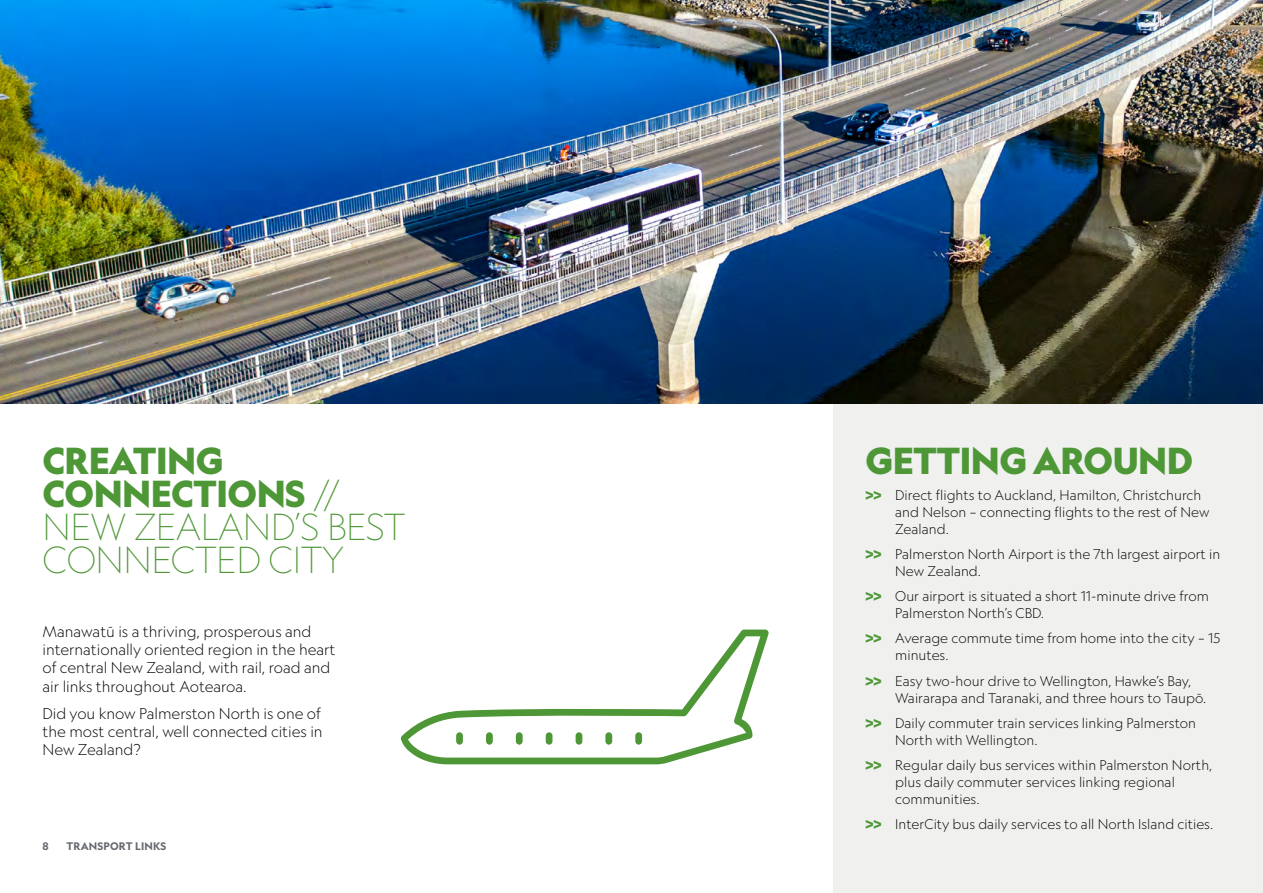
<style>
.page{position:relative;width:1263px;height:893px;background:#fff}
.page>*{position:absolute;margin:0;border:0;box-sizing:border-box;transform-origin:0 0}
.t1{font:100 36px/33px "Geograph";letter-spacing:-.015em;color:#4e9737}
.t2{font:900 36px "Geograph";letter-spacing:-.015em;color:#4e9737}
.t3{font:300 15px/18.3px "Geograph";letter-spacing:-.005em;color:#000}
.t4{font:300 13.5px/16.8px "Geograph";color:#000}
.t5{font:700 10.5px "Geograph";letter-spacing:.02em;color:#64696f}
.s1{font-weight:900}
.s2{font-weight:900;color:#4e9737}
</style>
<div class="page">
<div style="left:833px;top:404px;width:430px;height:489px;background:#f0f1ef"></div>
<img style="left:0;top:0;width:1263px;height:404px">
<svg style="left:400px;top:629px;width:369px;height:136px"></svg>
<div style="left:633px;top:730px;width:11px;height:17px;background:#4e9737;border-radius:6px"></div>
<div style="left:631px;top:728px;width:16px;height:21px;border:4px solid #fff;border-radius:6px"></div>
<div style="left:603px;top:730px;width:11px;height:17px;background:#4e9737;border-radius:6px"></div>
<div style="left:601px;top:728px;width:16px;height:21px;border:4px solid #fff;border-radius:6px"></div>
<div style="left:573px;top:730px;width:12px;height:17px;background:#4e9737;border-radius:6px"></div>
<div style="left:571px;top:728px;width:16px;height:21px;border:4px solid #fff;border-radius:6px"></div>
<div style="left:543px;top:730px;width:12px;height:17px;background:#4e9737;border-radius:6px"></div>
<div style="left:541px;top:728px;width:16px;height:21px;border:4px solid #fff;border-radius:6px"></div>
<div style="left:514px;top:730px;width:11px;height:17px;background:#4e9737;border-radius:6px"></div>
<div style="left:511px;top:728px;width:16px;height:21px;border:4px solid #fff;border-radius:6px"></div>
<div style="left:484px;top:730px;width:11px;height:17px;background:#4e9737;border-radius:6px"></div>
<div style="left:481px;top:728px;width:16px;height:21px;border:4px solid #fff;border-radius:6px"></div>
<div style="left:454px;top:730px;width:11px;height:17px;background:#4e9737;border-radius:6px"></div>
<div style="left:452px;top:728px;width:15px;height:21px;border:4px solid #fff;border-radius:6px"></div>
<h1 class="t1" style="left:43px;top:444px;width:364px"><span class="s1">CREATING<br>CONNECTIONS</span> //<br>NEW ZEALAND’S BEST<br>CONNECTED CITY</h1>
<p class="t3" style="left:43px;top:622px;width:295px">Manawatū is a thriving, prosperous and internationally oriented region in the heart of central New Zealand, with rail, road and air links throughout Aotearoa.</p>
<p class="t3" style="left:43px;top:704px;width:282px;text-align:justify">Did you know Palmerston North is one of the most central, well connected cities in New Zealand?</p>
<p class="t5" style="left:43px;top:840px;width:8px">8</p>
<p class="t5" style="left:67px;top:840px;width:101px">TRANSPORT LINKS</p>
<h1 class="t2" style="left:865px;top:437px;width:329px">GETTING AROUND</h1>
<p class="t4" style="left:895px;top:486px;width:316px;text-indent:-30px"><span class="s2">&gt;&gt;</span> Direct flights to Auckland, Hamilton, Christchurch and Nelson – connecting flights to the rest of New<br>Zealand.</p>
<p class="t4" style="left:895px;top:545px;width:327px;text-indent:-30px"><span class="s2">&gt;&gt;</span> Palmerston North Airport is the 7th largest airport in<br>New Zealand.</p>
<p class="t4" style="left:895px;top:588px;width:315px;text-indent:-30px"><span class="s2">&gt;&gt;</span> Our airport is situated a short 11-minute drive from<br>Palmerston North’s CBD.</p>
<p class="t4" style="left:895px;top:630px;width:327px;text-indent:-30px"><span class="s2">&gt;&gt;</span> Average commute time from home into the city – 15 minutes.</p>
<p class="t4" style="left:895px;top:672px;width:312px;text-indent:-30px"><span class="s2">&gt;&gt;</span> Easy two-hour drive to Wellington, Hawke’s Bay,<br>Wairarapa and Taranaki, and three hours to Taupō.</p>
<p class="t4" style="left:895px;top:714px;width:302px;text-indent:-30px"><span class="s2">&gt;&gt;</span> Daily commuter train services linking Palmerston<br>North with Wellington.</p>
<p class="t4" style="left:895px;top:757px;width:319px;text-indent:-30px"><span class="s2">&gt;&gt;</span> Regular daily bus services within Palmerston North, plus daily commuter services linking regional communities.</p>
<p class="t4" style="left:865px;top:816px;width:349px"><span class="s2">&gt;&gt;</span> InterCity bus daily services to all North Island cities.</p>
</div>
